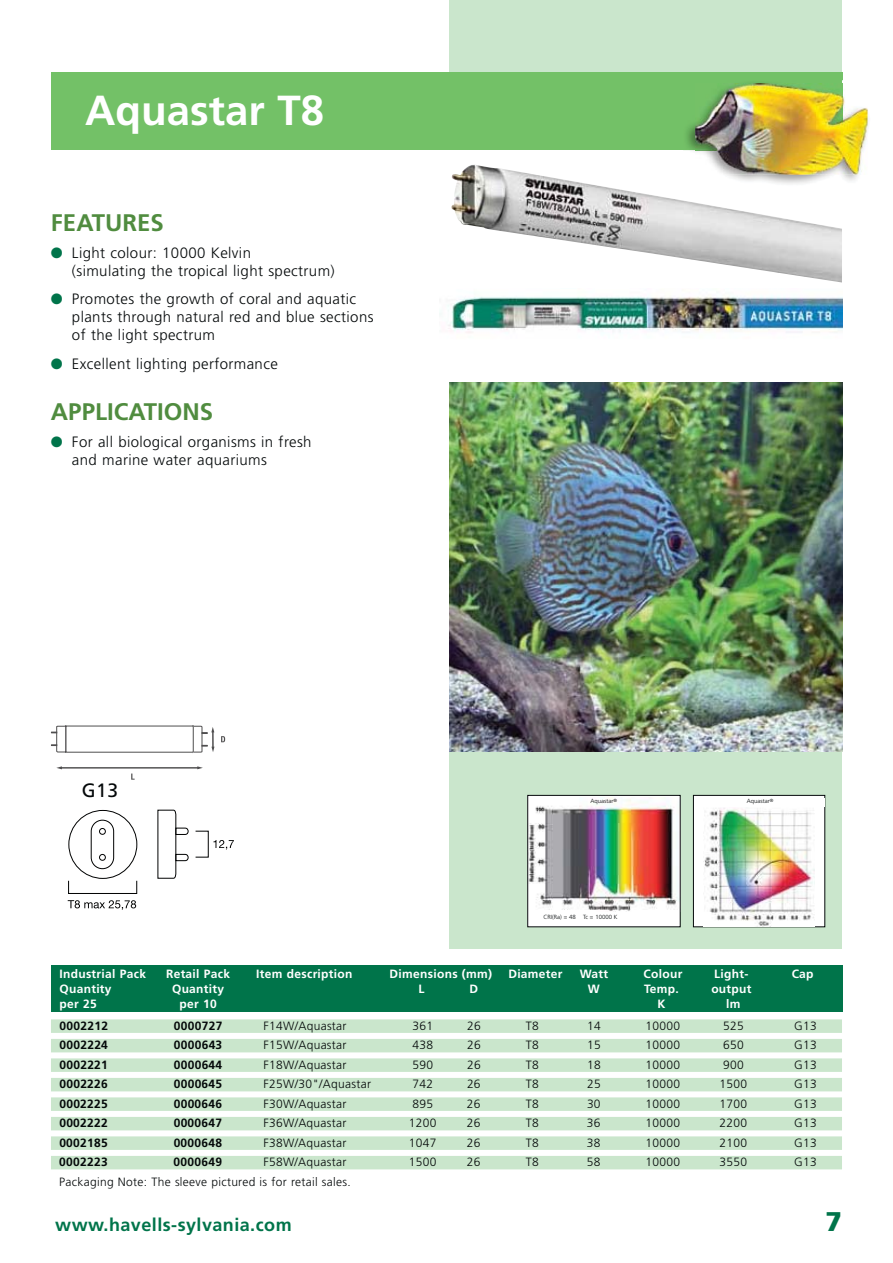
<style>
.page{position:relative;width:893px;height:1263px;background:#fff}
.page>*{position:absolute;margin:0;border:0;box-sizing:border-box;transform-origin:0 0}
.t1{font:700 42px "Frutiger";color:#fff}
.t2{font:900 27px "Frutiger";color:#00744a}
.t3{font:700 24px "Frutiger";color:#508c3f}
.t4{font:19.35px "Frutiger";color:#040809}
.t5{font:700 18px "Frutiger";letter-spacing:.025em;color:#00744a}
.t6{font:300 15px/18px "Frutiger";letter-spacing:.025em;color:#040809}
.t7{font:300 12px "Frutiger";letter-spacing:.025em;color:#040809}
.t8{font:700 12px "Frutiger";letter-spacing:.025em;color:#fff}
.t9{font:700 12px "Frutiger";letter-spacing:.025em;color:#040809}
.t10{font:300 6px "Frutiger";color:#040809}
</style>
<div class="page">
<div style="left:449px;top:0;width:393px;height:81px;background:#cae6cc"></div>
<div style="left:449px;top:631px;width:393px;height:317px;background:#cae6cc"></div>
<div style="left:51px;top:72px;width:791px;height:78px;background:#73c167"></div>
<div style="left:51px;top:1019px;width:791px;height:14px;background:#cae6cc"></div>
<div style="left:51px;top:1039px;width:791px;height:13px;background:#cae6cc"></div>
<div style="left:51px;top:1058px;width:791px;height:14px;background:#cae6cc"></div>
<div style="left:51px;top:1078px;width:791px;height:13px;background:#cae6cc"></div>
<div style="left:51px;top:1097px;width:791px;height:14px;background:#cae6cc"></div>
<div style="left:51px;top:1117px;width:791px;height:13px;background:#cae6cc"></div>
<div style="left:51px;top:1136px;width:791px;height:14px;background:#cae6cc"></div>
<div style="left:51px;top:1156px;width:791px;height:13px;background:#cae6cc"></div>
<div style="left:51px;top:966px;width:791px;height:46px;background:#00744a"></div>
<img style="left:451px;top:165px;width:391px;height:118px">
<img style="left:449px;top:383px;width:393px;height:369px">
<img style="left:683px;top:80px;width:185px;height:107px">
<img style="left:683px;top:80px;width:159px;height:70px">
<img style="left:695px;top:84px;width:172px;height:91px">
<img style="left:695px;top:84px;width:147px;height:66px">
<svg style="left:131px;top:774px;width:4px;height:6px"></svg>
<svg style="left:221px;top:736px;width:4px;height:6px"></svg>
<hr style="left:61px;top:768px;width:137px;height:1px;background:#4f4e4f">
<svg style="left:197px;top:766px;width:6px;height:3px"></svg>
<svg style="left:56px;top:766px;width:6px;height:3px"></svg>
<svg style="left:51px;top:725px;width:163px;height:28px"></svg>
<div style="left:66px;top:726px;width:127px;height:26px;background:#fff"></div>
<div style="left:66px;top:726px;width:128px;height:27px;border:1px solid #4f4e4f"></div>
<div style="left:68px;top:810px;width:69px;height:69px;border:1px solid #010202;border-radius:50%"></div>
<div style="left:99px;top:854px;width:7px;height:7px;border:1px solid #010202;border-radius:50%"></div>
<div style="left:99px;top:828px;width:7px;height:7px;border:1px solid #010202;border-radius:50%"></div>
<div style="left:91px;top:820px;width:23px;height:49px;border:1px solid #010202;border-radius:11px"></div>
<svg style="left:68px;top:900px;width:68px;height:10px"></svg>
<div style="left:68px;top:881px;width:69px;height:13px;border:1px solid #010202"></div>
<svg style="left:157px;top:809px;width:32px;height:70px"></svg>
<svg style="left:213px;top:840px;width:21px;height:10px"></svg>
<img style="left:440px;top:296px;width:402px;height:37px">
<div style="left:528px;top:795px;width:152px;height:132px;background:#fff"></div>
<img style="left:529px;top:798px;width:149px;height:113px">
<div style="left:527px;top:795px;width:153px;height:132px;border:1px solid #040809"></div>
<div style="left:693px;top:795px;width:132px;height:132px;background:#fff"></div>
<div style="left:693px;top:795px;width:132px;height:132px;border:1px solid #040809"></div>
<img style="left:703px;top:808px;width:112px;height:118px">
<div style="left:696px;top:799px;width:128px;height:8px;background:#fff"></div>
<h1 class="t1" style="left:85px;top:93px;width:241px">Aquastar T8</h1>
<h3 class="t3" style="left:51px;top:213px;width:114px">FEATURES</h3>
<p class="t6" style="left:72px;top:245px;width:264px">Light colour: 10000 Kelvin<br>(simulating the tropical light spectrum)</p>
<p class="t6" style="left:72px;top:291px;width:303px">Promotes the growth of coral and aquatic plants through natural red and blue sections of the light spectrum</p>
<p class="t6" style="left:72px;top:356px;width:207px">Excellent lighting performance</p>
<h3 class="t3" style="left:51px;top:402px;width:164px">APPLICATIONS</h3>
<p class="t6" style="left:72px;top:434px;width:241px">For all biological organisms in fresh and marine water aquariums</p>
<h3 class="t4" style="left:82px;top:783px;width:38px">G13</h3>
<p class="t10" style="left:590px;top:798px;width:28px">Aquastar<sup>®</sup></p>
<p class="t10" style="left:747px;top:799px;width:28px">Aquastar<sup>®</sup></p>
<p class="t10" style="left:543px;top:914px;width:76px">CRI(Ra) = 48 Tc = 10000 K</p>
<p class="t8" style="left:59px;top:969px;width:88px">Industrial Pack</p>
<p class="t8" style="left:166px;top:969px;width:66px">Retail Pack</p>
<p class="t8" style="left:256px;top:969px;width:98px">Item description</p>
<p class="t8" style="left:390px;top:969px;width:104px">Dimensions (mm)</p>
<p class="t8" style="left:508px;top:969px;width:56px">Diameter</p>
<p class="t8" style="left:580px;top:969px;width:30px">Watt</p>
<p class="t8" style="left:643px;top:969px;width:40px">Colour</p>
<p class="t8" style="left:714px;top:969px;width:36px">Light-</p>
<p class="t8" style="left:792px;top:969px;width:23px">Cap</p>
<p class="t8" style="left:59px;top:984px;width:54px">Quantity</p>
<p class="t8" style="left:172px;top:984px;width:54px">Quantity</p>
<p class="t8" style="left:418px;top:984px;width:7px">L</p>
<p class="t8" style="left:470px;top:984px;width:10px">D</p>
<p class="t8" style="left:588px;top:984px;width:13px">W</p>
<p class="t8" style="left:644px;top:984px;width:36px">Temp.</p>
<p class="t8" style="left:711px;top:984px;width:42px">output</p>
<p class="t8" style="left:59px;top:999px;width:39px">per 25</p>
<p class="t8" style="left:179px;top:999px;width:39px">per 10</p>
<p class="t8" style="left:657px;top:999px;width:10px">K</p>
<p class="t8" style="left:726px;top:999px;width:16px">lm</p>
<p class="t9" style="left:59px;top:1021px;width:50px">0002212</p>
<p class="t9" style="left:174px;top:1021px;width:50px">0000727</p>
<p class="t7" style="left:264px;top:1021px;width:84px">F14W/Aquastar</p>
<p class="t7" style="left:413px;top:1021px;width:22px">361</p>
<p class="t7" style="left:467px;top:1021px;width:15px">26</p>
<p class="t7" style="left:526px;top:1021px;width:14px">T8</p>
<p class="t7" style="left:587px;top:1021px;width:15px">14</p>
<p class="t7" style="left:646px;top:1021px;width:36px">10000</p>
<p class="t7" style="left:723px;top:1021px;width:22px">525</p>
<p class="t7" style="left:794px;top:1021px;width:24px">G13</p>
<p class="t9" style="left:59px;top:1040px;width:50px">0002224</p>
<p class="t9" style="left:174px;top:1040px;width:50px">0000643</p>
<p class="t7" style="left:264px;top:1040px;width:84px">F15W/Aquastar</p>
<p class="t7" style="left:412px;top:1040px;width:22px">438</p>
<p class="t7" style="left:467px;top:1040px;width:15px">26</p>
<p class="t7" style="left:526px;top:1040px;width:14px">T8</p>
<p class="t7" style="left:587px;top:1040px;width:15px">15</p>
<p class="t7" style="left:646px;top:1040px;width:36px">10000</p>
<p class="t7" style="left:723px;top:1040px;width:22px">650</p>
<p class="t7" style="left:794px;top:1040px;width:24px">G13</p>
<p class="t9" style="left:59px;top:1060px;width:50px">0002221</p>
<p class="t9" style="left:174px;top:1060px;width:50px">0000644</p>
<p class="t7" style="left:264px;top:1060px;width:84px">F18W/Aquastar</p>
<p class="t7" style="left:412px;top:1060px;width:22px">590</p>
<p class="t7" style="left:467px;top:1060px;width:15px">26</p>
<p class="t7" style="left:526px;top:1060px;width:14px">T8</p>
<p class="t7" style="left:587px;top:1060px;width:15px">18</p>
<p class="t7" style="left:645px;top:1060px;width:36px">10000</p>
<p class="t7" style="left:723px;top:1060px;width:22px">900</p>
<p class="t7" style="left:794px;top:1060px;width:24px">G13</p>
<p class="t9" style="left:59px;top:1079px;width:50px">0002226</p>
<p class="t9" style="left:174px;top:1079px;width:50px">0000645</p>
<p class="t7" style="left:263px;top:1079px;width:109px">F25W/30"/Aquastar</p>
<p class="t7" style="left:412px;top:1079px;width:22px">742</p>
<p class="t7" style="left:467px;top:1079px;width:15px">26</p>
<p class="t7" style="left:526px;top:1079px;width:14px">T8</p>
<p class="t7" style="left:587px;top:1079px;width:15px">25</p>
<p class="t7" style="left:645px;top:1079px;width:36px">10000</p>
<p class="t7" style="left:719px;top:1079px;width:29px">1500</p>
<p class="t7" style="left:794px;top:1079px;width:24px">G13</p>
<p class="t9" style="left:59px;top:1099px;width:50px">0002225</p>
<p class="t9" style="left:174px;top:1099px;width:50px">0000646</p>
<p class="t7" style="left:263px;top:1099px;width:84px">F30W/Aquastar</p>
<p class="t7" style="left:412px;top:1099px;width:22px">895</p>
<p class="t7" style="left:467px;top:1099px;width:15px">26</p>
<p class="t7" style="left:526px;top:1099px;width:14px">T8</p>
<p class="t7" style="left:587px;top:1099px;width:15px">30</p>
<p class="t7" style="left:645px;top:1099px;width:36px">10000</p>
<p class="t7" style="left:719px;top:1099px;width:29px">1700</p>
<p class="t7" style="left:794px;top:1099px;width:24px">G13</p>
<p class="t9" style="left:59px;top:1118px;width:50px">0002222</p>
<p class="t9" style="left:174px;top:1118px;width:50px">0000647</p>
<p class="t7" style="left:263px;top:1118px;width:84px">F36W/Aquastar</p>
<p class="t7" style="left:409px;top:1118px;width:29px">1200</p>
<p class="t7" style="left:467px;top:1118px;width:15px">26</p>
<p class="t7" style="left:526px;top:1118px;width:14px">T8</p>
<p class="t7" style="left:587px;top:1118px;width:15px">36</p>
<p class="t7" style="left:645px;top:1118px;width:36px">10000</p>
<p class="t7" style="left:719px;top:1118px;width:29px">2200</p>
<p class="t7" style="left:794px;top:1118px;width:24px">G13</p>
<p class="t9" style="left:59px;top:1138px;width:50px">0002185</p>
<p class="t9" style="left:174px;top:1138px;width:50px">0000648</p>
<p class="t7" style="left:263px;top:1138px;width:84px">F38W/Aquastar</p>
<p class="t7" style="left:409px;top:1138px;width:29px">1047</p>
<p class="t7" style="left:467px;top:1138px;width:15px">26</p>
<p class="t7" style="left:526px;top:1138px;width:14px">T8</p>
<p class="t7" style="left:587px;top:1138px;width:15px">38</p>
<p class="t7" style="left:645px;top:1138px;width:36px">10000</p>
<p class="t7" style="left:719px;top:1138px;width:29px">2100</p>
<p class="t7" style="left:794px;top:1138px;width:24px">G13</p>
<p class="t9" style="left:59px;top:1157px;width:50px">0002223</p>
<p class="t9" style="left:174px;top:1157px;width:50px">0000649</p>
<p class="t7" style="left:263px;top:1157px;width:84px">F58W/Aquastar</p>
<p class="t7" style="left:409px;top:1157px;width:29px">1500</p>
<p class="t7" style="left:467px;top:1157px;width:15px">26</p>
<p class="t7" style="left:526px;top:1157px;width:14px">T8</p>
<p class="t7" style="left:587px;top:1157px;width:15px">58</p>
<p class="t7" style="left:645px;top:1157px;width:36px">10000</p>
<p class="t7" style="left:719px;top:1157px;width:29px">3550</p>
<p class="t7" style="left:794px;top:1157px;width:24px">G13</p>
<p class="t7" style="left:59px;top:1177px;width:293px">Packaging Note: The sleeve pictured is for retail sales.</p>
<h3 class="t5" style="left:55px;top:1217px;width:238px">www.havells-sylvania.com</h3>
<h2 class="t2" style="left:825px;top:1210px;width:18px">7</h2>
</div>
